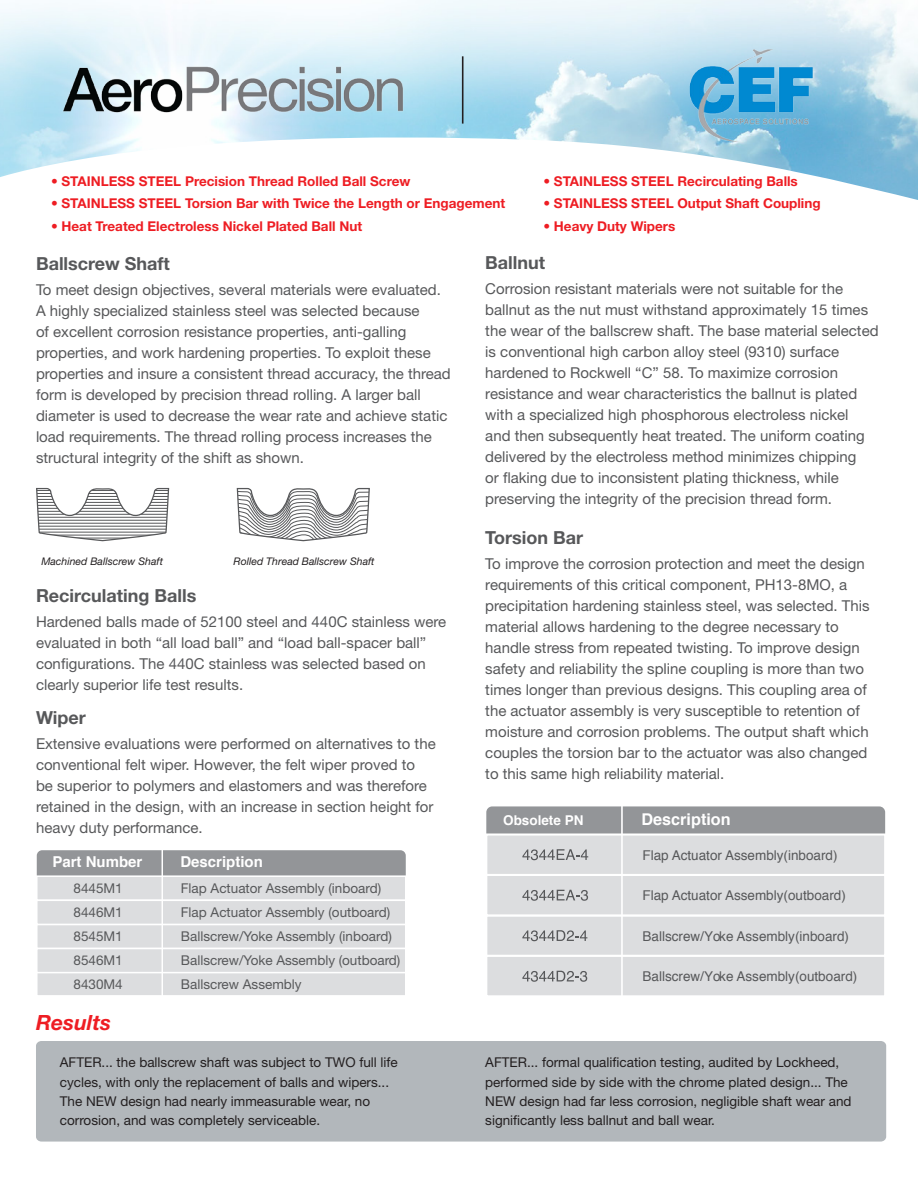
<style>
.page{position:relative;width:918px;height:1188px;background:#fff}
.page>*{position:absolute;margin:0;border:0;box-sizing:border-box;transform-origin:0 0}
.t1{font:italic 700 21px "Helvetica Neue LT Std";color:#ee1d23}
.t2{font:700 18px "Helvetica Neue LT Std";color:#57585a}
.t3{font:700 16.2px "Helvetica";color:#fff}
.t4{font:15px/21px "Helvetica Neue LT Std";color:#57585a}
.t5{font:700 15px "Helvetica";color:#fff}
.t6{font:13.5px/19.2px "Helvetica Neue LT Std";color:#231f20}
.t7{font:700 13.5px "Helvetica Neue LT Std";color:#ee1d23}
.t8{font:13.5px "Helvetica Neue LT Std";color:#57585a}
.t9{font:13.5px "Helvetica";color:#57585a}
.t10{font:700 13.5px "Helvetica";color:#fff}
.t11{font:italic 10.5px "Helvetica Neue LT Std";color:#231f20}
.s1{font-weight:400}
</style>
<div class="page">
<img style="left:0;top:0;width:918px;height:127px">
<svg style="left:0;top:127px;width:918px;height:73px"></svg>
<img style="left:683px;top:42px;width:136px;height:106px">
<img style="left:40px;top:42px;width:386px;height:96px">
<hr style="left:462px;top:56px;width:2px;height:68px;background:#231f20">
<svg style="left:36px;top:487px;width:334px;height:55px"></svg>
<div style="left:486px;top:806px;width:399px;height:27px;background:#939598"></div>
<div style="left:485px;top:914px;width:401px;height:43px;background:#dcdddf;border:2px solid #fff"></div>
<div style="left:485px;top:955px;width:401px;height:42px;background:#dcdddf;border:2px solid #fff"></div>
<div style="left:485px;top:833px;width:401px;height:43px;background:#dcdddf;border:2px solid #fff"></div>
<div style="left:485px;top:874px;width:401px;height:42px;background:#dcdddf;border:2px solid #fff"></div>
<hr style="left:621px;top:803px;width:2px;height:193px;background:#fff">
<svg style="left:522px;top:849px;width:66px;height:11px"></svg>
<svg style="left:522px;top:890px;width:66px;height:11px"></svg>
<svg style="left:522px;top:930px;width:65px;height:11px"></svg>
<svg style="left:522px;top:971px;width:65px;height:11px"></svg>
<div style="left:36px;top:1041px;width:850px;height:101px;background:#b2b7bb"></div>
<div style="left:36px;top:971px;width:371px;height:26px;background:#dcdddf;border:2px solid #fff"></div>
<div style="left:36px;top:924px;width:371px;height:25px;background:#dcdddf;border:2px solid #fff"></div>
<div style="left:36px;top:948px;width:371px;height:25px;background:#dcdddf;border:2px solid #fff"></div>
<div style="left:37px;top:850px;width:369px;height:25px;background:#939598"></div>
<div style="left:36px;top:875px;width:371px;height:26px;background:#dcdddf;border:2px solid #fff"></div>
<div style="left:36px;top:900px;width:371px;height:25px;background:#dcdddf;border:2px solid #fff"></div>
<hr style="left:162px;top:847px;width:1px;height:150px;background:#fff">
<p class="t7" style="left:51px;top:173px;width:361px"><span class="s1">•</span> STAINLESS STEEL Precision Thread Rolled Ball Screw</p>
<p class="t7" style="left:51px;top:195px;width:456px"><span class="s1">•</span> STAINLESS STEEL Torsion Bar with Twice the Length or Engagement</p>
<p class="t7" style="left:51px;top:218px;width:313px"><span class="s1">•</span> Heat Treated Electroless Nickel Plated Ball Nut</p>
<p class="t7" style="left:543px;top:173px;width:256px"><span class="s1">•</span> STAINLESS STEEL Recirculating Balls</p>
<p class="t7" style="left:543px;top:195px;width:279px"><span class="s1">•</span> STAINLESS STEEL Output Shaft Coupling</p>
<p class="t7" style="left:543px;top:218px;width:134px"><span class="s1">•</span> Heavy Duty Wipers</p>
<p class="t2" style="left:36px;top:252px;width:135px">Ballscrew Shaft</p>
<p class="t2" style="left:485px;top:252px;width:61px">Ballnut</p>
<p class="t4" style="left:36px;top:279px;width:416px">To meet design objectives, several materials were evaluated.<br>A highly specialized stainless steel was selected because<br>of excellent corrosion resistance properties, anti-galling properties, and work hardening properties. To exploit these properties and insure a consistent thread accuracy, the thread form is developed by precision thread rolling. A larger ball diameter is used to decrease the wear rate and achieve static load requirements. The thread rolling process increases the structural integrity of the shift as shown.</p>
<p class="t4" style="left:485px;top:278px;width:395px">Corrosion resistant materials were not suitable for the ballnut as the nut must withstand approximately 15 times the wear of the ballscrew shaft. The base material selected is conventional high carbon alloy steel (9310) surface hardened to Rockwell “C” 58. To maximize corrosion resistance and wear characteristics the ballnut is plated with a specialized high phosphorous electroless nickel<br>and then subsequently heat treated. The uniform coating delivered by the electroless method minimizes chipping<br>or flaking due to inconsistent plating thickness, while preserving the integrity of the precision thread form.</p>
<p class="t11" style="left:41px;top:555px;width:123px">Machined Ballscrew Shaft</p>
<p class="t11" style="left:234px;top:555px;width:142px">Rolled Thread Ballscrew Shaft</p>
<p class="t2" style="left:36px;top:584px;width:162px">Recirculating Balls</p>
<p class="t4" style="left:36px;top:611px;width:412px">Hardened balls made of 52100 steel and 440C stainless were evaluated in both “all load ball” and “load ball-spacer ball” configurations. The 440C stainless was selected based on clearly superior life test results.</p>
<p class="t2" style="left:36px;top:707px;width:51px">Wiper</p>
<p class="t4" style="left:36px;top:733px;width:401px">Extensive evaluations were performed on alternatives to the conventional felt wiper. However, the felt wiper proved to be superior to polymers and elastomers and was therefore retained in the design, with an increase in section height for heavy duty performance.</p>
<p class="t5" style="left:52px;top:850px;width:92px">Part Number</p>
<p class="t5" style="left:180px;top:850px;width:84px">Description</p>
<p class="t8" style="left:74px;top:880px;width:51px">8445M1</p>
<p class="t8" style="left:181px;top:880px;width:202px">Flap Actuator Assembly (inboard)</p>
<p class="t8" style="left:74px;top:905px;width:51px">8446M1</p>
<p class="t8" style="left:181px;top:905px;width:211px">Flap Actuator Assembly (outboard)</p>
<p class="t8" style="left:74px;top:928px;width:51px">8545M1</p>
<p class="t8" style="left:181px;top:928px;width:213px">Ballscrew/Yoke Assembly (inboard)</p>
<p class="t8" style="left:74px;top:952px;width:51px">8546M1</p>
<p class="t8" style="left:181px;top:952px;width:221px">Ballscrew/Yoke Assembly (outboard)</p>
<p class="t8" style="left:74px;top:976px;width:51px">8430M4</p>
<p class="t8" style="left:181px;top:976px;width:122px">Ballscrew Assembly</p>
<p class="t2" style="left:485px;top:526px;width:99px">Torsion Bar</p>
<p class="t4" style="left:485px;top:553px;width:386px">To improve the corrosion protection and meet the design requirements of this critical component, PH13-8MO, a precipitation hardening stainless steel, was selected. This material allows hardening to the degree necessary to handle stress from repeated twisting. To improve design safety and reliability the spline coupling is more than two times longer than previous designs. This coupling area of the actuator assembly is very susceptible to retention of moisture and corrosion problems. The output shaft which couples the torsion bar to the actuator was also changed to this same high reliability material.</p>
<p class="t10" style="left:503px;top:809px;width:82px">Obsolete PN</p>
<p class="t3" style="left:642px;top:806px;width:91px">Description</p>
<p class="t9" style="left:643px;top:845px;width:197px">Flap Actuator Assembly(inboard)</p>
<p class="t9" style="left:643px;top:885px;width:205px">Flap Actuator Assembly(outboard)</p>
<p class="t9" style="left:643px;top:926px;width:208px">Ballscrew/Yoke Assembly(inboard)</p>
<p class="t9" style="left:643px;top:966px;width:216px">Ballscrew/Yoke Assembly(outboard)</p>
<p class="t1" style="left:36px;top:1010px;width:77px">Results</p>
<p class="t6" style="left:60px;top:1053px;width:340px">AFTER... the ballscrew shaft was subject to TWO full life cycles, with only the replacement of balls and wipers...<br>The NEW design had nearly immeasurable wear, no corrosion, and was completely serviceable.</p>
<p class="t6" style="left:485px;top:1053px;width:368px">AFTER... formal qualification testing, audited by Lockheed, performed side by side with the chrome plated design... The NEW design had far less corrosion, negligible shaft wear and significantly less ballnut and ball wear.</p>
</div>
